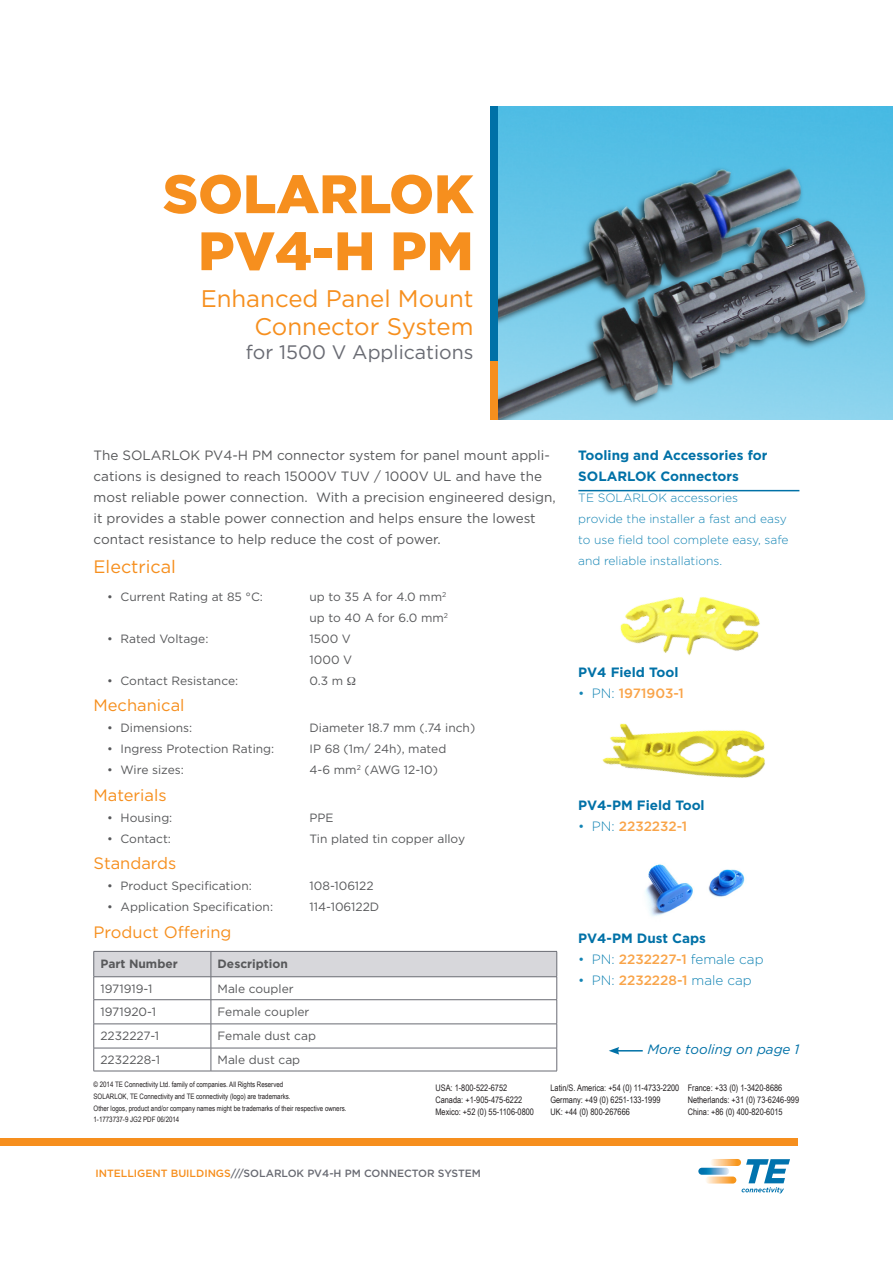
<style>
.page{position:relative;width:893px;height:1263px;background:#fff}
.page>*{position:absolute;margin:0;border:0;box-sizing:border-box;transform-origin:0 0}
.PS_Headline{font:900 54px/57px "Gotham";color:#f68f1e;text-align:right}
.PS_Subhead{font:24px/28.8px "Gotham";color:#f68f1e;text-align:right}
.PS_Subhead-2{font:19.5px "Gotham";color:#696b73}
.PS_Body_Copy{font:18px "Gotham";color:#f68f1e}
.PS_Body_Copy_Subhead{font:16.5px "Gotham";color:#f68f1e}
.PS_Body_Copy-2{font:13.5px/21px "Gotham";color:#57585a}
.PS_Sidebar_Headline{font:700 13.5px/21px "Gotham";color:#0071a7}
.t1{font:300 13.5px "Gotham";color:#1384b4}
.t2{font:500 13.5px "Gotham";color:#f9a449}
.PS_Sidebar_Headline-2{font:italic 13.5px "Gotham";color:#0071a7}
.B_Body_Copy{font:12px/21px "Gotham";color:#57585a}
.PS_Sidebar_Body_Blue{font:300 12px/21px "Gotham";color:#1384b4}
.B_Body_Copy-2{font:700 12px "Gotham";color:#57585a}
.PS_Footer_Info{font:500 10.5px "Gotham";color:#696b73}
.t3{font:9px "Arial Narrow";color:#231f20}
.t4{font:7.5px/12px "Arial Narrow";color:#231f20}
.s1{font-weight:300;color:#1384b4}
.s2{font-weight:500;color:#f9a449}
.s3{color:#f68f1e}
</style>
<div class="page">
<div style="left:491px;top:106px;width:7px;height:256px;background:#0071a7"></div>
<div style="left:491px;top:362px;width:7px;height:58px;background:#f68f1e"></div>
<div style="left:0;top:1138px;width:797px;height:8px;background:#f68f1e"></div>
<svg style="left:710px;top:1159px;width:31px;height:7px"></svg>
<svg style="left:705px;top:1176px;width:31px;height:7px"></svg>
<svg style="left:698px;top:1168px;width:31px;height:7px"></svg>
<svg style="left:742px;top:1159px;width:48px;height:34px"></svg>
<img style="left:498px;top:107px;width:395px;height:313px">
<svg style="left:93px;top:951px;width:464px;height:120px"></svg>
<hr style="left:94px;top:1024px;width:117px;height:1px;background:#696b73">
<hr style="left:211px;top:1024px;width:346px;height:1px;background:#696b73">
<hr style="left:94px;top:1048px;width:117px;height:1px;background:#696b73">
<hr style="left:211px;top:1048px;width:346px;height:1px;background:#696b73">
<hr style="left:94px;top:1071px;width:117px;height:1px;background:#696b73">
<hr style="left:211px;top:1071px;width:346px;height:1px;background:#696b73">
<hr style="left:578px;top:490px;width:221px;height:1px;background:#0071a7">
<img style="left:620px;top:597px;width:140px;height:59px">
<img style="left:602px;top:723px;width:163px;height:55px">
<svg style="left:609px;top:1047px;width:34px;height:7px"></svg>
<img style="left:645px;top:864px;width:100px;height:53px">
<p class="PS_Headline" style="left:163px;top:165px;width:312px">SOLARLOK<br>PV4-H PM</p>
<p class="PS_Subhead" style="left:201px;top:283px;width:274px">Enhanced Panel Mount<br>Connector System</p>
<p class="PS_Subhead-2" style="left:246px;top:339px;width:229px">for 1500 V Applications</p>
<p class="PS_Sidebar_Headline" style="left:578px;top:445px;width:190px">Tooling and Accessories for<br>SOLARLOK Connectors</p>
<p class="PS_Sidebar_Body_Blue" style="left:578px;top:487px;width:212px">TE SOLARLOK accessories<br>provide the installer a fast and easy to use field tool complete easy, safe and reliable installations.</p>
<p class="PS_Body_Copy-2" style="left:94px;top:445px;width:464px">The SOLARLOK PV4-H PM connector system for panel mount appli&shy;cations is designed to reach 15000V TUV / 1000V UL and have the most reliable power connection. With a precision engineered design, it provides a stable power connection and helps ensure the lowest contact resistance to help reduce the cost of power.</p>
<p class="PS_Body_Copy" style="left:94px;top:555px;width:84px">Electrical</p>
<p class="B_Body_Copy" style="left:107px;top:585px;width:157px">• Current Rating at 85 °C:</p>
<p class="B_Body_Copy" style="left:310px;top:585px;width:140px">up to 35 A for 4.0 mm<sup>2 </sup>up to 40 A for 6.0 mm<sup>2</sup></p>
<p class="B_Body_Copy" style="left:107px;top:627px;width:103px">• Rated Voltage:</p>
<p class="B_Body_Copy" style="left:310px;top:627px;width:44px">1500 V<br>1000 V</p>
<p class="B_Body_Copy" style="left:107px;top:669px;width:133px">• Contact Resistance:</p>
<p class="B_Body_Copy" style="left:310px;top:669px;width:35px">0.3 m</p>
<p class="PS_Body_Copy_Subhead" style="left:94px;top:695px;width:93px">Mechanical</p>
<p class="B_Body_Copy" style="left:107px;top:717px;width:87px">• Dimensions:</p>
<p class="B_Body_Copy" style="left:310px;top:717px;width:167px">Diameter 18.7 mm (.74 inch)</p>
<p class="B_Body_Copy" style="left:107px;top:738px;width:169px">• Ingress Protection Rating:</p>
<p class="B_Body_Copy" style="left:310px;top:738px;width:138px">IP 68 (1m/ 24h), mated</p>
<p class="B_Body_Copy" style="left:107px;top:759px;width:78px">• Wire sizes:</p>
<p class="B_Body_Copy" style="left:310px;top:759px;width:130px">4-6 mm<sup>2</sup> (AWG 12-10)</p>
<p class="PS_Body_Copy_Subhead" style="left:94px;top:784px;width:75px">Materials</p>
<p class="B_Body_Copy" style="left:107px;top:807px;width:67px">• Housing:</p>
<p class="B_Body_Copy" style="left:310px;top:807px;width:26px">PPE</p>
<p class="B_Body_Copy" style="left:107px;top:828px;width:65px">• Contact:</p>
<p class="B_Body_Copy" style="left:310px;top:828px;width:157px">Tin plated tin copper alloy</p>
<p class="PS_Body_Copy_Subhead" style="left:94px;top:853px;width:84px">Standards</p>
<p class="B_Body_Copy" style="left:107px;top:875px;width:146px">• Product Specification:</p>
<p class="B_Body_Copy" style="left:310px;top:875px;width:66px">108-106122</p>
<p class="B_Body_Copy" style="left:107px;top:896px;width:167px">• Application Specification:</p>
<p class="B_Body_Copy" style="left:310px;top:896px;width:71px">114-106122D</p>
<p class="PS_Body_Copy_Subhead" style="left:94px;top:921px;width:140px">Product Offering</p>
<p class="B_Body_Copy-2" style="left:100px;top:955px;width:79px">Part Number</p>
<p class="B_Body_Copy-2" style="left:218px;top:955px;width:72px">Description</p>
<p class="B_Body_Copy" style="left:100px;top:978px;width:54px">1971919-1</p>
<p class="B_Body_Copy" style="left:218px;top:978px;width:78px">Male coupler</p>
<p class="B_Body_Copy" style="left:100px;top:1001px;width:57px">1971920-1</p>
<p class="B_Body_Copy" style="left:218px;top:1001px;width:93px">Female coupler</p>
<p class="B_Body_Copy" style="left:100px;top:1025px;width:60px">2232227-1</p>
<p class="B_Body_Copy" style="left:218px;top:1025px;width:100px">Female dust cap</p>
<p class="B_Body_Copy" style="left:100px;top:1049px;width:61px">2232228-1</p>
<p class="B_Body_Copy" style="left:218px;top:1049px;width:84px">Male dust cap</p>
<p class="t3" style="left:435px;top:1081px;width:73px">USA: 1-800-522-6752</p>
<p class="t3" style="left:550px;top:1081px;width:130px">Latin/S. America: +54 (0) 11-4733-2200</p>
<p class="t3" style="left:688px;top:1081px;width:96px">France: +33 (0) 1-3420-8686</p>
<p class="t3" style="left:435px;top:1093px;width:88px">Canada: +1-905-475-6222</p>
<p class="t3" style="left:550px;top:1093px;width:112px">Germany: +49 (0) 6251-133-1999</p>
<p class="t3" style="left:688px;top:1093px;width:113px">Netherlands: +31 (0) 73-6246-999</p>
<p class="t3" style="left:435px;top:1105px;width:100px">Mexico: +52 (0) 55-1106-0800</p>
<p class="t3" style="left:550px;top:1105px;width:81px">UK: +44 (0) 800-267666</p>
<p class="t3" style="left:688px;top:1105px;width:96px">China: +86 (0) 400-820-6015</p>
<p class="PS_Sidebar_Headline" style="left:578px;top:662px;width:102px">PV4 Field Tool</p>
<p class="t2" style="left:578px;top:684px;width:107px"><span class="s1">• PN:</span> 1971903-1</p>
<p class="PS_Sidebar_Headline" style="left:578px;top:794px;width:128px">PV4-PM Field Tool</p>
<p class="t2" style="left:578px;top:817px;width:110px"><span class="s1">• PN:</span> 2232232-1</p>
<p class="PS_Sidebar_Headline" style="left:578px;top:927px;width:129px">PV4-PM Dust Caps</p>
<p class="t1" style="left:578px;top:950px;width:187px">• PN: <span class="s2">2232227-1</span> female cap</p>
<p class="t1" style="left:578px;top:971px;width:175px">• PN: <span class="s2">2232228-1</span> male cap</p>
<p class="PS_Sidebar_Headline-2" style="left:647px;top:1041px;width:153px">More tooling on page 1</p>
<p class="t4" style="left:94px;top:1078px;width:191px">© 2014 TE Connectivity Ltd. family of companies. All Rights Reserved</p>
<p class="t4" style="left:94px;top:1090px;width:254px">SOLARLOK, TE Connectivity and TE connectivity (logo) are trademarks.<br>Other logos, product and/or company names might be trademarks of their respective owners.</p>
<p class="t4" style="left:94px;top:1112px;width:87px">1-1773737-9 JG2 PDF 06/2014</p>
<p class="PS_Footer_Info" style="left:95px;top:1167px;width:387px"><span class="s3">INTELLIGENT BUILDINGS</span>///SOLARLOK PV4-H PM CONNECTOR SYSTEM</p>
</div>
